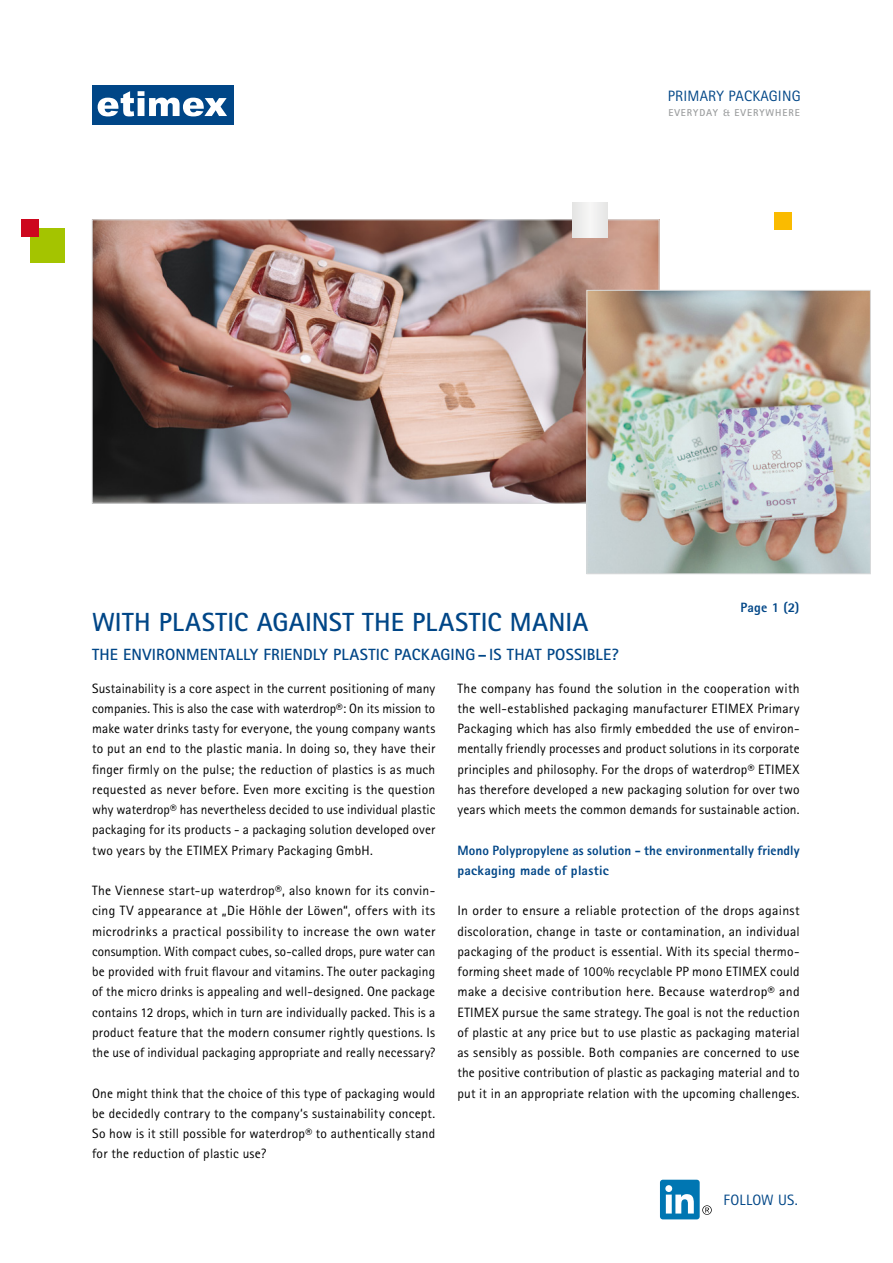
<style>
.page{position:relative;width:893px;height:1263px;background:#fff}
.page>*{position:absolute;margin:0;border:0;box-sizing:border-box;transform-origin:0 0}
.t1{font:700 26.25px "Rotis Sans Serif";letter-spacing:.01em;color:#004687}
.t2{font:700 16.2px "Rotis Sans Serif";letter-spacing:.01em;color:#004687}
.t3{font:15px "Rotis Sans Serif Std";letter-spacing:.01em;color:#004687}
.t4{font:13.5px/20.2px "Rotis Sans Serif Std";letter-spacing:.015em;color:#000;text-align:justify}
.t5{font:800 13.5px/20.2px "Rotis Sans Serif Std";letter-spacing:.01em;color:#004687}
.t6{font:700 10.05px "Rotis Sans Serif";letter-spacing:.095em;color:#9c9e9f}
</style>
<div class="page">
<div style="left:92px;top:85px;width:142px;height:39px;background:#004687"></div>
<svg style="left:98px;top:91px;width:129px;height:25px"></svg>
<img style="left:94px;top:221px;width:563px;height:281px">
<img style="left:589px;top:292px;width:280px;height:280px">
<div style="left:587px;top:290px;width:284px;height:284px;border:1px solid #d9dadb"></div>
<div style="left:30px;top:228px;width:35px;height:35px;background:#a4c400"></div>
<div style="left:21px;top:219px;width:18px;height:18px;background:#cd071e"></div>
<div style="left:774px;top:212px;width:18px;height:18px;background:#fabb00"></div>
<div style="left:572px;top:203px;width:36px;height:35px;background:#ededed"></div>
<div style="left:660px;top:1180px;width:40px;height:39px;background:#0076b2;border-radius:3px"></div>
<svg style="left:665px;top:1185px;width:29px;height:28px"></svg>
<svg style="left:702px;top:1205px;width:10px;height:10px"></svg>
<p class="t3" style="left:668px;top:87px;width:134px">PRIMARY PACKAGING</p>
<p class="t6" style="left:668px;top:106px;width:133px">EVERYDAY &amp; EVERYWHERE</p>
<h1 class="t1" style="left:92px;top:605px;width:498px">WITH PLASTIC AGAINST THE PLASTIC MANIA</h1>
<p class="t2" style="left:92px;top:644px;width:528px">THE ENVIRONMENTALLY FRIENDLY PLASTIC PACKAGING– IS THAT POSSIBLE?</p>
<p class="t5" style="left:740px;top:597px;width:61px">Page 1 (2)</p>
<p class="t4" style="left:92px;top:678px;width:345px">Sustainability is a core aspect in the current positioning of many companies. This is also the case with waterdrop®: On its mission to make water drinks tasty for everyone, the young company wants to put an end to the plastic mania. In doing so, they have their finger firmly on the pulse; the reduction of plastics is as much requested as never before. Even more exciting is the question why waterdrop® has nevertheless decided to use individual plastic packaging for its products - a packaging solution developed over two years by the ETIMEX Primary Packaging GmbH.</p>
<p class="t4" style="left:92px;top:880px;width:345px">The Viennese start-up waterdrop®, also known for its convin&shy;cing TV appearance at „Die Höhle der Löwen“, offers with its microdrinks a practical possibility to increase the own water consumption. With compact cubes, so-called drops, pure water can be provided with fruit flavour and vitamins. The outer packaging of the micro drinks is appealing and well-designed. One package contains 12 drops, which in turn are individually packed. This is a product feature that the modern consumer rightly questions. Is the use of individual packaging appropriate and really necessary?</p>
<p class="t4" style="left:92px;top:1083px;width:345px">One might think that the choice of this type of packaging would be decidedly contrary to the company‘s sustainability concept.<br>So how is it still possible for waterdrop® to authentically stand for the reduction of plastic use?</p>
<p class="t4" style="left:457px;top:678px;width:344px">The company has found the solution in the cooperation with the well-established packaging manufacturer ETIMEX Primary Packaging which has also firmly embedded the use of environ&shy;mentally friendly processes and product solutions in its corporate principles and philosophy. For the drops of waterdrop® ETIMEX has therefore developed a new packaging solution for over two years which meets the common demands for sustainable action.</p>
<p class="t5" style="left:457px;top:840px;width:344px">Mono Polypropylene as solution - the environmentally friendly packaging made of plastic</p>
<p class="t4" style="left:457px;top:901px;width:344px">In order to ensure a reliable protection of the drops against discoloration, change in taste or contamination, an individual packaging of the product is essential. With its special thermo&shy;forming sheet made of 100% recyclable PP mono ETIMEX could make a decisive contribution here. Because waterdrop® and ETIMEX pursue the same strategy. The goal is not the reduction of plastic at any price but to use plastic as packaging material as sensibly as possible. Both companies are concerned to use the positive contribution of plastic as packaging material and to put it in an appropriate relation with the upcoming challenges.</p>
<p class="t3" style="left:723px;top:1191px;width:76px">FOLLOW US.</p>
</div>
